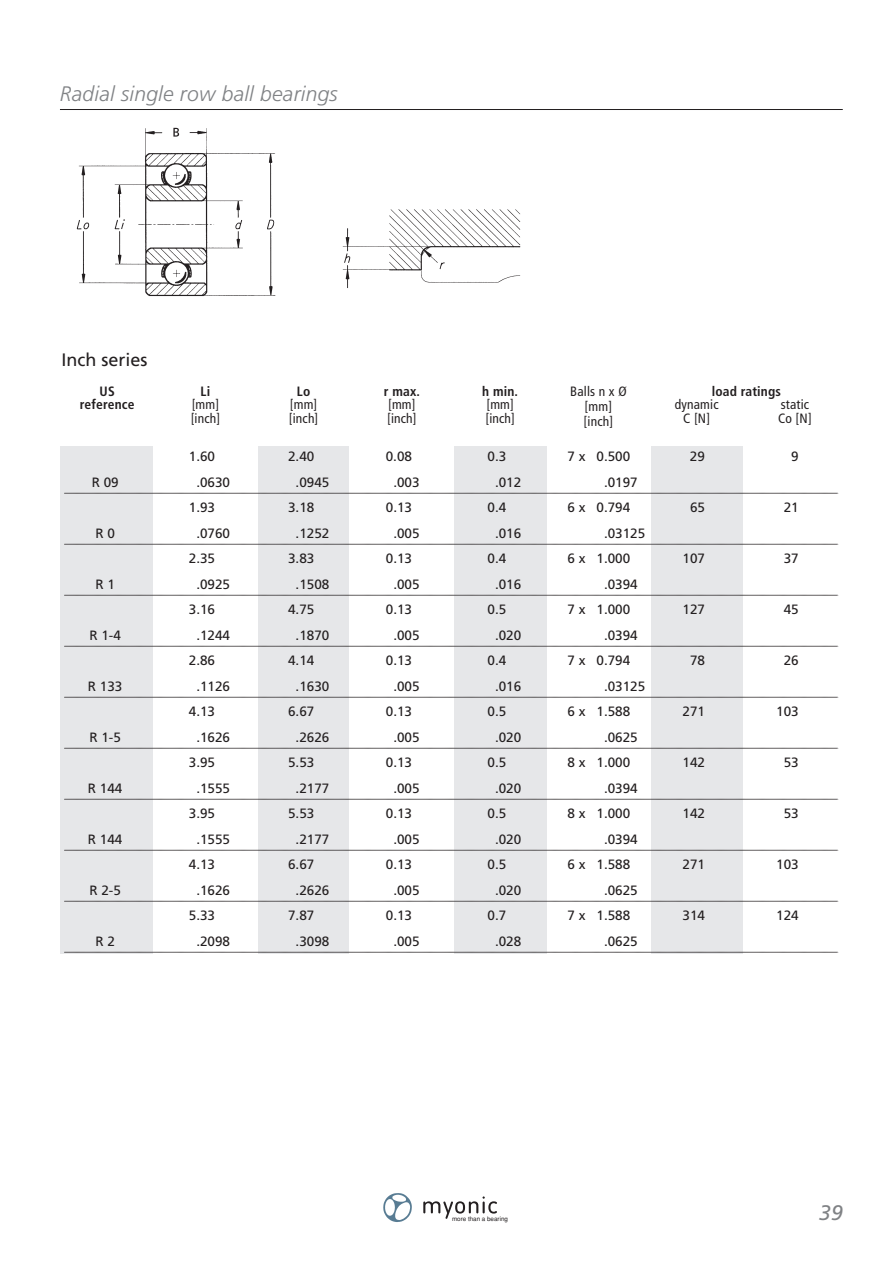
<style>
.page{position:relative;width:893px;height:1263px;background:#fff}
.page>*{position:absolute;margin:0;border:0;box-sizing:border-box;transform-origin:0 0}
.t1{font:italic 300 21px "Frutiger";letter-spacing:.01em;color:#808285}
.t2{font:italic 21px "Frutiger";color:#808285}
.t3{font:18px "Frutiger";color:#231f20}
.t4{font:13.5px "Frutiger";color:#231f20}
.t5{font:condensed 13.5px/13.5px "Frutiger";letter-spacing:.015em;color:#231f20}
.t6{font:700 condensed 13.5px/13.5px "Frutiger";letter-spacing:.01em;color:#231f20;text-align:center}
.t7{font:6.3px "Helvetica";color:#231f20}
</style>
<div class="page">
<svg style="left:423px;top:1196px;width:74px;height:23px"></svg>
<img style="left:383px;top:1193px;width:29px;height:29px">
<div style="left:60px;top:446px;width:93px;height:508px;background:#e6e7e9"></div>
<div style="left:258px;top:446px;width:90px;height:508px;background:#e6e7e9"></div>
<div style="left:454px;top:446px;width:92px;height:508px;background:#e6e7e9"></div>
<div style="left:651px;top:446px;width:91px;height:508px;background:#e6e7e9"></div>
<svg style="left:64px;top:493px;width:774px;height:1px"></svg>
<svg style="left:64px;top:544px;width:774px;height:1px"></svg>
<svg style="left:64px;top:595px;width:774px;height:1px"></svg>
<svg style="left:64px;top:646px;width:774px;height:1px"></svg>
<svg style="left:64px;top:697px;width:774px;height:1px"></svg>
<svg style="left:64px;top:748px;width:774px;height:1px"></svg>
<svg style="left:64px;top:799px;width:774px;height:1px"></svg>
<svg style="left:64px;top:850px;width:774px;height:1px"></svg>
<svg style="left:64px;top:901px;width:774px;height:1px"></svg>
<svg style="left:64px;top:952px;width:774px;height:1px"></svg>
<img style="left:76px;top:127px;width:200px;height:170px">
<hr style="left:60px;top:109px;width:782px;height:1px;background:#231f20">
<img style="left:342px;top:209px;width:179px;height:79px">
<h1 class="t1" style="left:60px;top:85px;width:279px">Radial single row ball bearings</h1>
<h2 class="t3" style="left:61px;top:353px;width:88px">Inch series</h2>
<p class="t6" style="left:80px;top:385px;width:56px">US reference</p>
<p class="t6" style="left:201px;top:385px;width:11px">Li</p>
<p class="t5" style="left:191px;top:399px;width:31px">[mm] [inch]</p>
<p class="t6" style="left:297px;top:385px;width:15px">Lo</p>
<p class="t5" style="left:289px;top:399px;width:31px">[mm] [inch]</p>
<p class="t6" style="left:384px;top:385px;width:37px">r max.</p>
<p class="t5" style="left:387px;top:399px;width:31px">[mm] [inch]</p>
<p class="t6" style="left:482px;top:385px;width:37px">h min.</p>
<p class="t5" style="left:485px;top:399px;width:31px">[mm] [inch]</p>
<p class="t5" style="left:570px;top:385px;width:58px;line-height:15px;text-align:center">Balls n x Ø [mm] [inch]</p>
<p class="t6" style="left:711px;top:385px;width:71px">load ratings</p>
<p class="t5" style="left:674px;top:399px;width:45px;text-align:center">dynamic<br>C [N]</p>
<p class="t5" style="left:778px;top:399px;width:35px">static<br>Co [N]</p>
<p class="t4" style="left:189px;top:451px;width:28px">1.60</p>
<p class="t4" style="left:288px;top:451px;width:28px">2.40</p>
<p class="t4" style="left:386px;top:451px;width:28px">0.08</p>
<p class="t4" style="left:487px;top:451px;width:20px">0.3</p>
<p class="t4" style="left:567px;top:451px;width:64px">7 x 0.500</p>
<p class="t4" style="left:690px;top:451px;width:17px">29</p>
<p class="t4" style="left:791px;top:451px;width:9px">9</p>
<p class="t4" style="left:92px;top:476px;width:29px">R 09</p>
<p class="t4" style="left:196px;top:476px;width:35px">.0630</p>
<p class="t4" style="left:295px;top:476px;width:35px">.0945</p>
<p class="t4" style="left:393px;top:476px;width:28px">.003</p>
<p class="t4" style="left:495px;top:476px;width:28px">.012</p>
<p class="t4" style="left:604px;top:476px;width:35px">.0197</p>
<p class="t4" style="left:189px;top:502px;width:28px">1.93</p>
<p class="t4" style="left:288px;top:502px;width:28px">3.18</p>
<p class="t4" style="left:386px;top:502px;width:28px">0.13</p>
<p class="t4" style="left:487px;top:502px;width:20px">0.4</p>
<p class="t4" style="left:567px;top:502px;width:64px">6 x 0.794</p>
<p class="t4" style="left:690px;top:502px;width:17px">65</p>
<p class="t4" style="left:783px;top:502px;width:17px">21</p>
<p class="t4" style="left:95px;top:527px;width:21px">R 0</p>
<p class="t4" style="left:196px;top:527px;width:35px">.0760</p>
<p class="t4" style="left:295px;top:527px;width:35px">.1252</p>
<p class="t4" style="left:393px;top:527px;width:28px">.005</p>
<p class="t4" style="left:495px;top:527px;width:28px">.016</p>
<p class="t4" style="left:604px;top:527px;width:43px">.03125</p>
<p class="t4" style="left:189px;top:553px;width:28px">2.35</p>
<p class="t4" style="left:288px;top:553px;width:28px">3.83</p>
<p class="t4" style="left:386px;top:553px;width:28px">0.13</p>
<p class="t4" style="left:487px;top:553px;width:20px">0.4</p>
<p class="t4" style="left:567px;top:553px;width:64px">6 x 1.000</p>
<p class="t4" style="left:682px;top:553px;width:24px">107</p>
<p class="t4" style="left:783px;top:553px;width:17px">37</p>
<p class="t4" style="left:95px;top:578px;width:21px">R 1</p>
<p class="t4" style="left:196px;top:578px;width:35px">.0925</p>
<p class="t4" style="left:295px;top:578px;width:35px">.1508</p>
<p class="t4" style="left:393px;top:578px;width:28px">.005</p>
<p class="t4" style="left:495px;top:578px;width:28px">.016</p>
<p class="t4" style="left:604px;top:578px;width:35px">.0394</p>
<p class="t4" style="left:189px;top:604px;width:28px">3.16</p>
<p class="t4" style="left:288px;top:604px;width:28px">4.75</p>
<p class="t4" style="left:386px;top:604px;width:28px">0.13</p>
<p class="t4" style="left:487px;top:604px;width:20px">0.5</p>
<p class="t4" style="left:567px;top:604px;width:64px">7 x 1.000</p>
<p class="t4" style="left:682px;top:604px;width:24px">127</p>
<p class="t4" style="left:783px;top:604px;width:17px">45</p>
<p class="t4" style="left:89px;top:629px;width:33px">R 1-4</p>
<p class="t4" style="left:196px;top:629px;width:35px">.1244</p>
<p class="t4" style="left:295px;top:629px;width:35px">.1870</p>
<p class="t4" style="left:393px;top:629px;width:28px">.005</p>
<p class="t4" style="left:495px;top:629px;width:28px">.020</p>
<p class="t4" style="left:604px;top:629px;width:35px">.0394</p>
<p class="t4" style="left:189px;top:655px;width:28px">2.86</p>
<p class="t4" style="left:288px;top:655px;width:28px">4.14</p>
<p class="t4" style="left:386px;top:655px;width:28px">0.13</p>
<p class="t4" style="left:487px;top:655px;width:20px">0.4</p>
<p class="t4" style="left:567px;top:655px;width:64px">7 x 0.794</p>
<p class="t4" style="left:690px;top:655px;width:17px">78</p>
<p class="t4" style="left:783px;top:655px;width:17px">26</p>
<p class="t4" style="left:88px;top:680px;width:36px">R 133</p>
<p class="t4" style="left:196px;top:680px;width:35px">.1126</p>
<p class="t4" style="left:295px;top:680px;width:35px">.1630</p>
<p class="t4" style="left:393px;top:680px;width:28px">.005</p>
<p class="t4" style="left:495px;top:680px;width:28px">.016</p>
<p class="t4" style="left:604px;top:680px;width:43px">.03125</p>
<p class="t4" style="left:189px;top:706px;width:28px">4.13</p>
<p class="t4" style="left:288px;top:706px;width:28px">6.67</p>
<p class="t4" style="left:386px;top:706px;width:28px">0.13</p>
<p class="t4" style="left:487px;top:706px;width:20px">0.5</p>
<p class="t4" style="left:567px;top:706px;width:64px">6 x 1.588</p>
<p class="t4" style="left:682px;top:706px;width:24px">271</p>
<p class="t4" style="left:776px;top:706px;width:24px">103</p>
<p class="t4" style="left:89px;top:731px;width:33px">R 1-5</p>
<p class="t4" style="left:196px;top:731px;width:35px">.1626</p>
<p class="t4" style="left:295px;top:731px;width:35px">.2626</p>
<p class="t4" style="left:393px;top:731px;width:28px">.005</p>
<p class="t4" style="left:495px;top:731px;width:28px">.020</p>
<p class="t4" style="left:604px;top:731px;width:35px">.0625</p>
<p class="t4" style="left:189px;top:757px;width:28px">3.95</p>
<p class="t4" style="left:288px;top:757px;width:28px">5.53</p>
<p class="t4" style="left:386px;top:757px;width:28px">0.13</p>
<p class="t4" style="left:487px;top:757px;width:20px">0.5</p>
<p class="t4" style="left:567px;top:757px;width:64px">8 x 1.000</p>
<p class="t4" style="left:682px;top:757px;width:24px">142</p>
<p class="t4" style="left:783px;top:757px;width:17px">53</p>
<p class="t4" style="left:88px;top:782px;width:36px">R 144</p>
<p class="t4" style="left:196px;top:782px;width:35px">.1555</p>
<p class="t4" style="left:295px;top:782px;width:35px">.2177</p>
<p class="t4" style="left:393px;top:782px;width:28px">.005</p>
<p class="t4" style="left:495px;top:782px;width:28px">.020</p>
<p class="t4" style="left:604px;top:782px;width:35px">.0394</p>
<p class="t4" style="left:189px;top:808px;width:28px">3.95</p>
<p class="t4" style="left:288px;top:808px;width:28px">5.53</p>
<p class="t4" style="left:386px;top:808px;width:28px">0.13</p>
<p class="t4" style="left:487px;top:808px;width:20px">0.5</p>
<p class="t4" style="left:567px;top:808px;width:64px">8 x 1.000</p>
<p class="t4" style="left:682px;top:808px;width:24px">142</p>
<p class="t4" style="left:783px;top:808px;width:17px">53</p>
<p class="t4" style="left:88px;top:833px;width:36px">R 144</p>
<p class="t4" style="left:196px;top:833px;width:35px">.1555</p>
<p class="t4" style="left:295px;top:833px;width:35px">.2177</p>
<p class="t4" style="left:393px;top:833px;width:28px">.005</p>
<p class="t4" style="left:495px;top:833px;width:28px">.020</p>
<p class="t4" style="left:604px;top:833px;width:35px">.0394</p>
<p class="t4" style="left:189px;top:859px;width:28px">4.13</p>
<p class="t4" style="left:288px;top:859px;width:28px">6.67</p>
<p class="t4" style="left:386px;top:859px;width:28px">0.13</p>
<p class="t4" style="left:487px;top:859px;width:20px">0.5</p>
<p class="t4" style="left:567px;top:859px;width:64px">6 x 1.588</p>
<p class="t4" style="left:682px;top:859px;width:24px">271</p>
<p class="t4" style="left:776px;top:859px;width:24px">103</p>
<p class="t4" style="left:89px;top:884px;width:33px">R 2-5</p>
<p class="t4" style="left:196px;top:884px;width:35px">.1626</p>
<p class="t4" style="left:295px;top:884px;width:35px">.2626</p>
<p class="t4" style="left:393px;top:884px;width:28px">.005</p>
<p class="t4" style="left:495px;top:884px;width:28px">.020</p>
<p class="t4" style="left:604px;top:884px;width:35px">.0625</p>
<p class="t4" style="left:189px;top:910px;width:28px">5.33</p>
<p class="t4" style="left:288px;top:910px;width:28px">7.87</p>
<p class="t4" style="left:386px;top:910px;width:28px">0.13</p>
<p class="t4" style="left:487px;top:910px;width:20px">0.7</p>
<p class="t4" style="left:567px;top:910px;width:64px">7 x 1.588</p>
<p class="t4" style="left:682px;top:910px;width:24px">314</p>
<p class="t4" style="left:776px;top:910px;width:24px">124</p>
<p class="t4" style="left:95px;top:935px;width:21px">R 2</p>
<p class="t4" style="left:196px;top:935px;width:35px">.2098</p>
<p class="t4" style="left:295px;top:935px;width:35px">.3098</p>
<p class="t4" style="left:393px;top:935px;width:28px">.005</p>
<p class="t4" style="left:495px;top:935px;width:28px">.028</p>
<p class="t4" style="left:604px;top:935px;width:35px">.0625</p>
<p class="t7" style="left:452px;top:1216px;width:57px">more than a bearing</p>
<h1 class="t2" style="left:819px;top:1204px;width:25px">39</h1>
</div>
